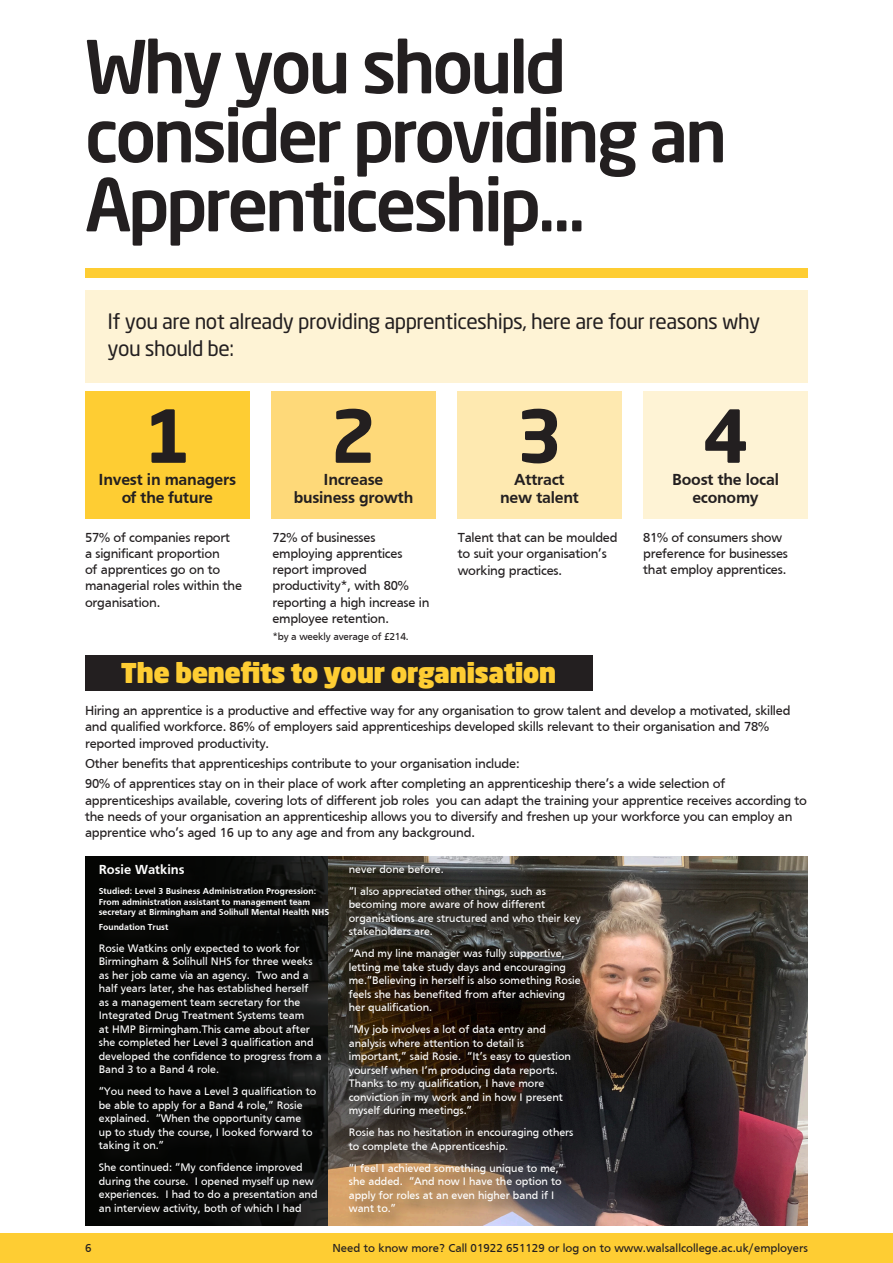
<style>
.page{position:relative;width:893px;height:1263px;background:#fff}
.page>*{position:absolute;margin:0;border:0;box-sizing:border-box;transform-origin:0 0}
.t1{font:500 72px/69px "Neo Sans W1 G";letter-spacing:-.05em;color:#231f20}
.t2{font:700 72px "Neo Sans W1 G";color:#231f20}
.t3{font:900 27px "Neo Sans W1 G";letter-spacing:-.025em;color:#fecd33}
.t4{font:27px "Myriad Pro";letter-spacing:-.025em;color:#fecd33}
.t5{font:21px/27px "Neo Sans W1 G";letter-spacing:-.025em;color:#231f20}
.t6{font:21px/27px "Myriad Pro";letter-spacing:-.025em;color:#231f20}
.t7{font:700 16.5px "Frutiger";letter-spacing:-.015em;color:#231f20}
.t8{font:13.5px/16.2px "Frutiger";letter-spacing:-.015em;color:#231f20}
.t9{font:700 13.5px "Frutiger";color:#fff}
.t10{font:12px "Frutiger";color:#231f20}
.t11{font:11.25px/13.5px "Frutiger";color:#fff}
.t12{font:10.5px "Frutiger";letter-spacing:-.015em;color:#231f20}
.t13{font:700 9px/10.8px "Frutiger";color:#fff}
</style>
<div class="page">
<div style="left:0;top:1233px;width:893px;height:30px;background:#fecd33"></div>
<div style="left:85px;top:392px;width:165px;height:127px;background:#fecd33"></div>
<div style="left:271px;top:392px;width:165px;height:127px;background:#fed979"></div>
<div style="left:457px;top:392px;width:165px;height:127px;background:#fee9b0"></div>
<div style="left:643px;top:392px;width:165px;height:127px;background:#fef3d5"></div>
<img style="left:85px;top:856px;width:243px;height:370px">
<div style="left:85px;top:290px;width:723px;height:93px;background:#fef3d5"></div>
<div style="left:85px;top:268px;width:723px;height:10px;background:#fecd33"></div>
<img style="left:328px;top:856px;width:480px;height:370px">
<div style="left:85px;top:655px;width:507px;height:35px;background:#231f20"></div>
<div style="left:96px;top:862px;width:500px;height:367px;background:#231f20;opacity:.75"></div>
<p class="t1" style="left:85px;top:31px;width:644px">Why you should consider providing an<br>Apprenticeship...</p>
<p class="t5" style="left:108px;top:308px;width:654px">If you are not already providing apprenticeships, here are four reasons why you should be:</p>
<p class="t6" style="left:151px;top:309px;width:572px;text-indent:-29px">you are not already provid ng apprenticeships, here are four reasons why hould be:</p>
<p class="t2" style="left:144px;top:390px;width:48px">1</p>
<p class="t7" style="left:122px;top:488px;width:93px">of the future</p>
<p class="t7" style="left:99px;top:470px;width:139px">Invest in managers</p>
<p class="t8" style="left:85px;top:529px;width:159px">57% of companies report<br>a significant proportion<br>of apprentices go on to managerial roles within the organisation.</p>
<p class="t2" style="left:330px;top:390px;width:48px">2</p>
<p class="t7" style="left:294px;top:488px;width:121px">business growth</p>
<p class="t7" style="left:323px;top:470px;width:61px">Increase</p>
<p class="t8" style="left:272px;top:529px;width:159px">72% of businesses employing apprentices report improved productivity*, with 80% reporting a high increase in employee retention.</p>
<p class="t12" style="left:272px;top:630px;width:138px">*by a weekly average of £214.</p>
<p class="t2" style="left:516px;top:390px;width:48px">3</p>
<p class="t7" style="left:500px;top:488px;width:80px">new talent</p>
<p class="t7" style="left:514px;top:470px;width:52px">Attract</p>
<p class="t2" style="left:702px;top:390px;width:48px">4</p>
<p class="t7" style="left:692px;top:488px;width:68px">economy</p>
<p class="t7" style="left:672px;top:470px;width:108px">Boost the local</p>
<p class="t8" style="left:458px;top:529px;width:161px">Talent that can be moulded to suit your organisation’s working practices.</p>
<p class="t8" style="left:643px;top:529px;width:146px">81% of consumers show preference for businesses that employ apprentices.</p>
<p class="t3" style="left:121px;top:655px;width:437px">The benefits to your organisation</p>
<p class="t4" style="left:132px;top:657px;width:270px">FREE consul ation service</p>
<p class="t8" style="left:85px;top:702px;width:707px">Hiring an apprentice is a productive and effective way for any organisation to grow talent and develop a motivated, skilled and qualified workforce. 86% of employers said apprenticeships developed skills relevant to their organisation and 78% reported improved productivity.</p>
<p class="t8" style="left:85px;top:755px;width:436px">Other benefits that apprenticeships contribute to your organisation include:</p>
<p class="t8" style="left:85px;top:776px;width:723px">90% of apprentices stay on in their place of work after completing an apprenticeship there’s a wide selection of apprenticeships available, covering lots of different job roles you can adapt the training your apprentice receives according to the needs of your organisation an apprenticeship allows you to diversify and freshen up your workforce you can employ an apprentice who’s aged 16 up to any age and from any background.</p>
<p class="t9" style="left:99px;top:862px;width:87px">Rosie Watkins</p>
<p class="t13" style="left:99px;top:885px;width:232px">Studied: Level 3 Business Administration Progression:<br>From administration assistant to management team secretary at Birmingham and Solihull Mental Health NHS</p>
<p class="t13" style="left:99px;top:921px;width:71px">Foundation Trust</p>
<p class="t11" style="left:99px;top:941px;width:225px">Rosie Watkins only expected to work for Birmingham &amp; Solihull NHS for three weeks as her job came via an agency. Two and a half years later, she has established herself<br>as a management team secretary for the Integrated Drug Treatment Systems team<br>at HMP Birmingham.This came about after she completed her Level 3 qualification and developed the confidence to progress from a Band 3 to a Band 4 role.</p>
<p class="t11" style="left:99px;top:1085px;width:219px">“You need to have a Level 3 qualification to be able to apply for a Band 4 role,” Rosie explained. “When the opportunity came up to study the course, I looked forward to taking it on.”</p>
<p class="t11" style="left:99px;top:1161px;width:220px">She continued: “My confidence improved during the course. I opened myself up new experiences. I had to do a presentation and an interview activity, both of which I had</p>
<p class="t11" style="left:349px;top:862px;width:96px">never done before.</p>
<p class="t11" style="left:349px;top:884px;width:233px">“I also appreciated other things, such as becoming more aware of how different organisations are structured and who their key stakeholders are.</p>
<p class="t11" style="left:349px;top:947px;width:233px">“And my line manager was fully supportive, letting me take study days and encouraging me.”Believing in herself is also something Rosie feels she has benefited from after achieving her qualification.</p>
<p class="t11" style="left:349px;top:1023px;width:224px">“My job involves a lot of data entry and analysis where attention to detail is important,” said Rosie. “It’s easy to question yourself when I’m producing data reports.<br>Thanks to my qualification, I have more conviction in my work and in how I present myself during meetings.”</p>
<p class="t11" style="left:349px;top:1126px;width:226px">Rosie has no hesitation in encouraging others to complete the Apprenticeship.</p>
<p class="t11" style="left:349px;top:1161px;width:217px">“I feel I achieved something unique to me,” she added. “And now I have the option to apply for roles at an even higher band if I want to.”</p>
<p class="t10" style="left:85px;top:1241px;width:8px">6</p>
<p class="t10" style="left:332px;top:1241px;width:477px">Need to know more? Call 01922 651129 or log on to www.walsallcollege.ac.uk/employers</p>
</div>
